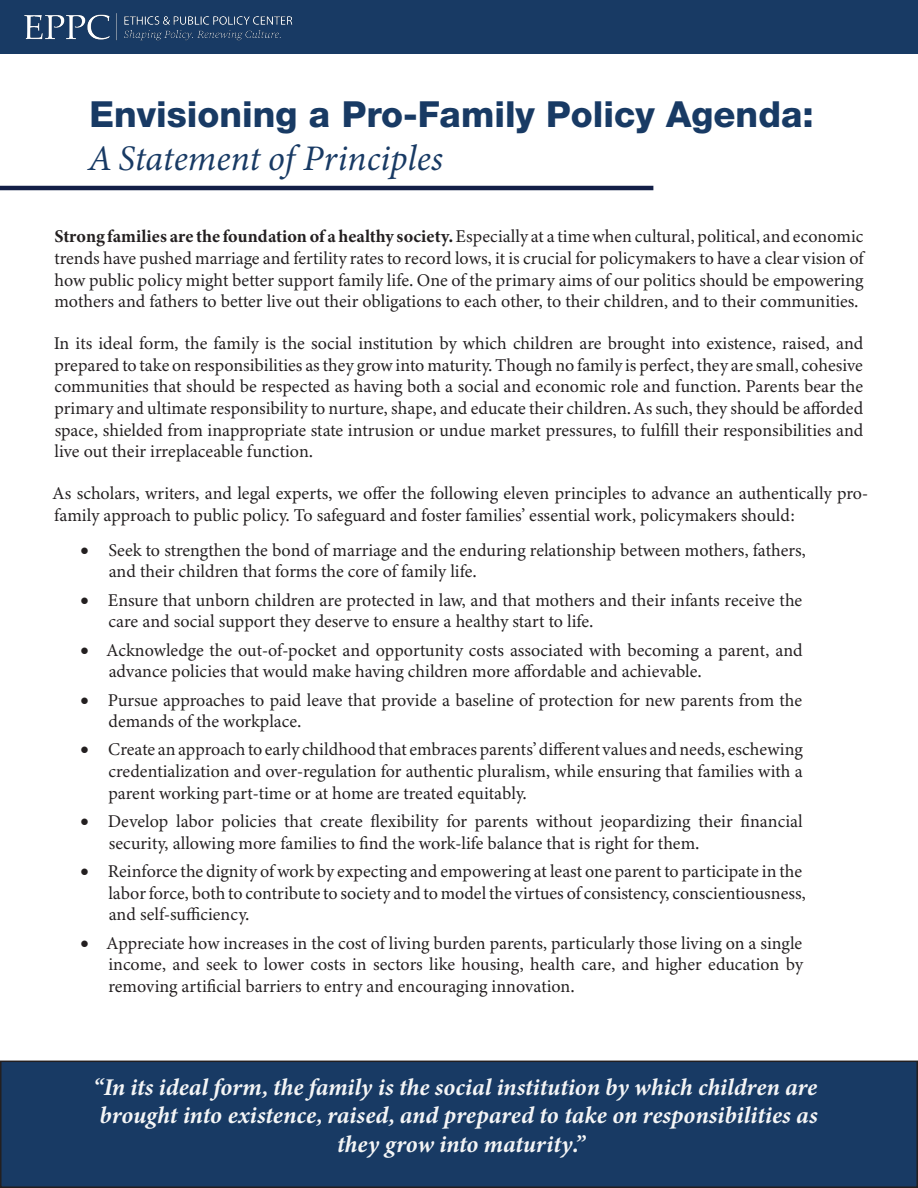
<style>
.page{position:relative;width:918px;height:1188px;background:#fff}
.page>*{position:absolute;margin:0;border:0;box-sizing:border-box;transform-origin:0 0}
.t1{font:800 36px "Helvetica Neue LT Std";color:#183a64}
.t2{font:italic 36px "Minion 3";color:#183a64}
.t3{font:italic 700 24px/28.8px "Minion 3";color:#f4f5f6;text-align:center}
.t4{font:18px/21.6px "Minion 3";color:#231f20}
.s1{font-weight:700}
</style>
<div class="page">
<div style="left:0;top:0;width:918px;height:54px;background:#183a64"></div>
<img style="left:24px;top:13px;width:269px;height:28px">
<div style="left:1px;top:1061px;width:916px;height:126px;background:#183a64"></div>
<div style="left:0;top:1061px;width:918px;height:127px;border:2px solid #231f20"></div>
<hr style="left:0;top:186px;width:653px;height:4px;background:#131f47">
<p class="t1" style="left:90px;top:93px;width:726px">Envisioning a Pro-Family Policy Agenda:</p>
<p class="t2" style="left:90px;top:134px;width:355px">A Statement of Principles</p>
<p class="t4" style="left:54px;top:226px;width:811px;text-align:justify"><span class="s1">Strong families are the foundation of a healthy society.</span> Especially at a time when cultural, political, and economic trends have pushed marriage and fertility rates to record lows, it is crucial for policymakers to have a clear vision of how public policy might better support family life. One of the primary aims of our politics should be empowering mothers and fathers to better live out their obligations to each other, to their children, and to their communities.</p>
<p class="t4" style="left:54px;top:332px;width:811px;text-align:justify">In its ideal form, the family is the social institution by which children are brought into existence, raised, and prepared to take on responsibilities as they grow into maturity. Though no family is perfect, they are small, cohesive communities that should be respected as having both a social and economic role and function. Parents bear the primary and ultimate responsibility to nurture, shape, and educate their children. As such, they should be afforded space, shielded from inappropriate state intrusion or undue market pressures, to fulfill their responsibilities and live out their irreplaceable function.</p>
<p class="t4" style="left:53px;top:482px;width:816px">As scholars, writers, and legal experts, we offer the following eleven principles to advance an authentically pro&shy;family approach to public policy. To safeguard and foster families’ essential work, policymakers should:</p>
<p class="t4" style="left:109px;top:539px;width:699px;text-indent:-28px">• Seek to strengthen the bond of marriage and the enduring relationship between mothers, fathers, and their children that forms the core of family life.</p>
<p class="t4" style="left:109px;top:589px;width:695px;text-indent:-28px">• Ensure that unborn children are protected in law, and that mothers and their infants receive the care and social support they deserve to ensure a healthy start to life.</p>
<p class="t4" style="left:109px;top:639px;width:696px;text-indent:-28px">• Acknowledge the out-of-pocket and opportunity costs associated with becoming a parent, and advance policies that would make having children more affordable and achievable.</p>
<p class="t4" style="left:109px;top:689px;width:695px;text-indent:-28px">• Pursue approaches to paid leave that provide a baseline of protection for new parents from the demands of the workplace.</p>
<p class="t4" style="left:108px;top:739px;width:696px;text-align:justify;text-indent:-28px">• Create an approach to early childhood that embraces parents’ different values and needs, eschewing credentialization and over-regulation for authentic pluralism, while ensuring that families with a parent working part-time or at home are treated equitably.</p>
<p class="t4" style="left:109px;top:810px;width:696px;text-indent:-28px">• Develop labor policies that create flexibility for parents without jeopardizing their financial security, allowing more families to find the work-life balance that is right for them.</p>
<p class="t4" style="left:108px;top:860px;width:699px;text-indent:-28px">• Reinforce the dignity of work by expecting and empowering at least one parent to participate in the labor force, both to contribute to society and to model the virtues of consistency, conscientiousness, and self-sufficiency.</p>
<p class="t4" style="left:108px;top:932px;width:696px;text-align:justify;text-indent:-28px">• Appreciate how increases in the cost of living burden parents, particularly those living on a single income, and seek to lower costs in sectors like housing, health care, and higher education by removing artificial barriers to entry and encouraging innovation.</p>
<p class="t3" style="left:93px;top:1072px;width:726px">“In its ideal form, the family is the social institution by which children are brought into existence, raised, and prepared to take on responsibilities as they grow into maturity.”</p>
</div>
